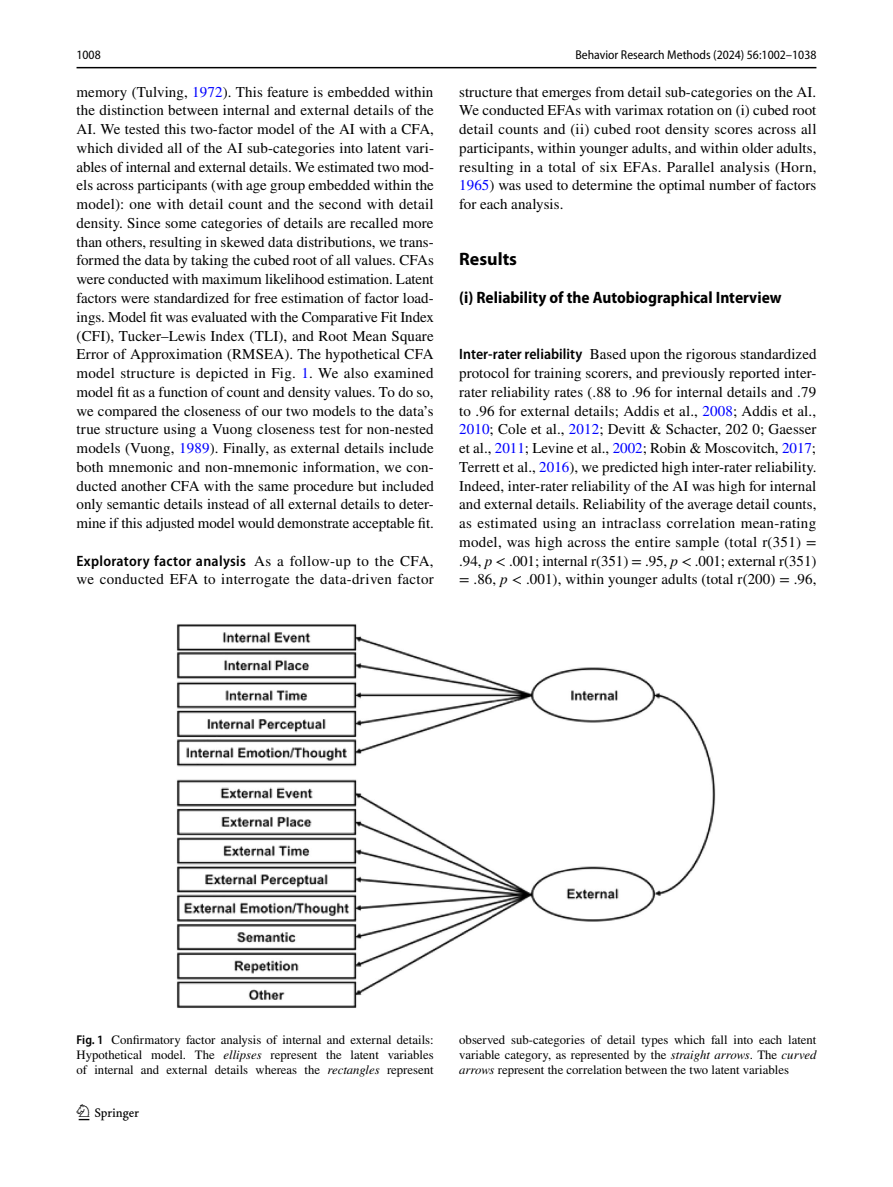
<style>
.page{position:relative;width:893px;height:1187px;background:#fff}
.page>*{position:absolute;margin:0;border:0;box-sizing:border-box;transform-origin:0 0}
.t1{font:22.5px "Springnew Regular 3";color:#000}
.t2{font:700 18px "Myriad Pro";color:#000}
.t3{font:700 semi-condensed 16.5px "Myriad Pro";color:#000}
.t4{font:15px/18.8px "STIX";letter-spacing:.005em;color:#000;text-align:justify}
.t5{font:15px "STIX";letter-spacing:.025em;color:#000}
.t6{font:600 semi-condensed 15px "Myriad Pro";letter-spacing:.02em;color:#000}
.t7{font:12.75px/15px "STIX";color:#000;text-align:justify}
.t8{font:semi-condensed 12.75px "Myriad Pro";color:#000}
.s1{color:#00f}
.s2{font-family:"STIX";font-weight:400;font-stretch:normal}
.s3{font-family:"Myriad Pro";font-weight:600;font-stretch:semi-condensed}
.s4{font-style:italic}
</style>
<div class="page">
<hr style="left:77px;top:67px;width:739px;height:1px;background:#000">
<img style="left:176px;top:624px;width:540px;height:384px">
<p class="t8" style="left:77px;top:48px;width:26px">1008</p>
<p class="t8" style="left:575px;top:48px;width:243px">Behavior Research Methods (2024) 56:1002–1038</p>
<p class="t4" style="left:77px;top:83px;width:359px">memory (Tulving, <span class="s1">1972</span>). This feature is embedded within the distinction between internal and external details of the AI. We tested this two-factor model of the AI with a CFA, which divided all of the AI sub-categories into latent vari&shy;ables of internal and external details. We estimated two mod&shy;els across participants (with age group embedded within the model): one with detail count and the second with detail density. Since some categories of details are recalled more than others, resulting in skewed data distributions, we trans&shy;formed the data by taking the cubed root of all values. CFAs were conducted with maximum likelihood estimation. Latent factors were standardized for free estimation of factor load&shy;ings. Model fit was evaluated with the Comparative Fit Index (CFI), Tucker–Lewis Index (TLI), and Root Mean Square Error of Approximation (RMSEA). The hypothetical CFA model structure is depicted in Fig. <span class="s1">1</span>. We also examined model fit as a function of count and density values. To do so, we compared the closeness of our two models to the data’s true structure using a Vuong closeness test for non-nested models (Vuong, <span class="s1">1989</span>). Finally, as external details include both mnemonic and non-mnemonic information, we con&shy;ducted another CFA with the same procedure but included only semantic details instead of all external details to deter&shy;mine if this adjusted model would demonstrate acceptable fit.</p>
<p class="t6" style="left:77px;top:552px;width:359px">Exploratory factor analysis <span class="s2">As a follow-up to the CFA,</span></p>
<p class="t5" style="left:77px;top:569px;width:359px">we conducted EFA to interrogate the data-driven factor</p>
<p class="t4" style="left:459px;top:83px;width:359px">structure that emerges from detail sub-categories on the AI.<br>We conducted EFAs with varimax rotation on (i) cubed root detail counts and (ii) cubed root density scores across all participants, within younger adults, and within older adults, resulting in a total of six EFAs. Parallel analysis (Horn, <span class="s1">1965</span>) was used to determine the optimal number of factors for each analysis.</p>
<p class="t2" style="left:459px;top:248px;width:59px">Results</p>
<p class="t3" style="left:459px;top:288px;width:324px">(i) Reliability of the Autobiographical Interview</p>
<p class="t4" style="left:459px;top:346px;width:359px"><span class="s3">Inter‑rater reliability</span> Based upon the rigorous standardized protocol for training scorers, and previously reported inter&shy;rater reliability rates (.88 to .96 for internal details and .79 to .96 for external details; Addis et al., <span class="s1">2008</span>; Addis et al., <span class="s1">2010</span>; Cole et al., <span class="s1">2012</span>; Devitt &amp; Schacter, 202 0; Gaesser et al., <span class="s1">2011</span>; Levine et al., <span class="s1">2002</span>; Robin &amp; Moscovitch, <span class="s1">2017</span>; Terrett et al., <span class="s1">2016</span>), we predicted high inter-rater reliability.<br>Indeed, inter-rater reliability of the AI was high for internal and external details. Reliability of the average detail counts, as estimated using an intraclass correlation mean-rating model, was high across the entire sample (total r(351) = .94, <span class="s4">p</span> &lt; .001; internal r(351) = .95, <span class="s4">p</span> &lt; .001; external r(351) = .86, <span class="s4">p</span> &lt; .001), within younger adults (total r(200) = .96,</p>
<p class="t7" style="left:77px;top:1032px;width:359px"><span class="s3">Fig. 1</span> Confirmatory factor analysis of internal and external details:<br>Hypothetical model. The <span class="s4">ellipses</span> represent the latent variables of internal and external details whereas the <span class="s4">rectangles</span> represent</p>
<p class="t7" style="left:459px;top:1032px;width:359px">observed sub-categories of detail types which fall into each latent variable category, as represented by the <span class="s4">straight arrows</span>. The <span class="s4">curved arrows</span> represent the correlation between the two latent variables</p>
<h1 class="t1" style="left:79px;top:1104px;width:62px">1 3</h1>
</div>
